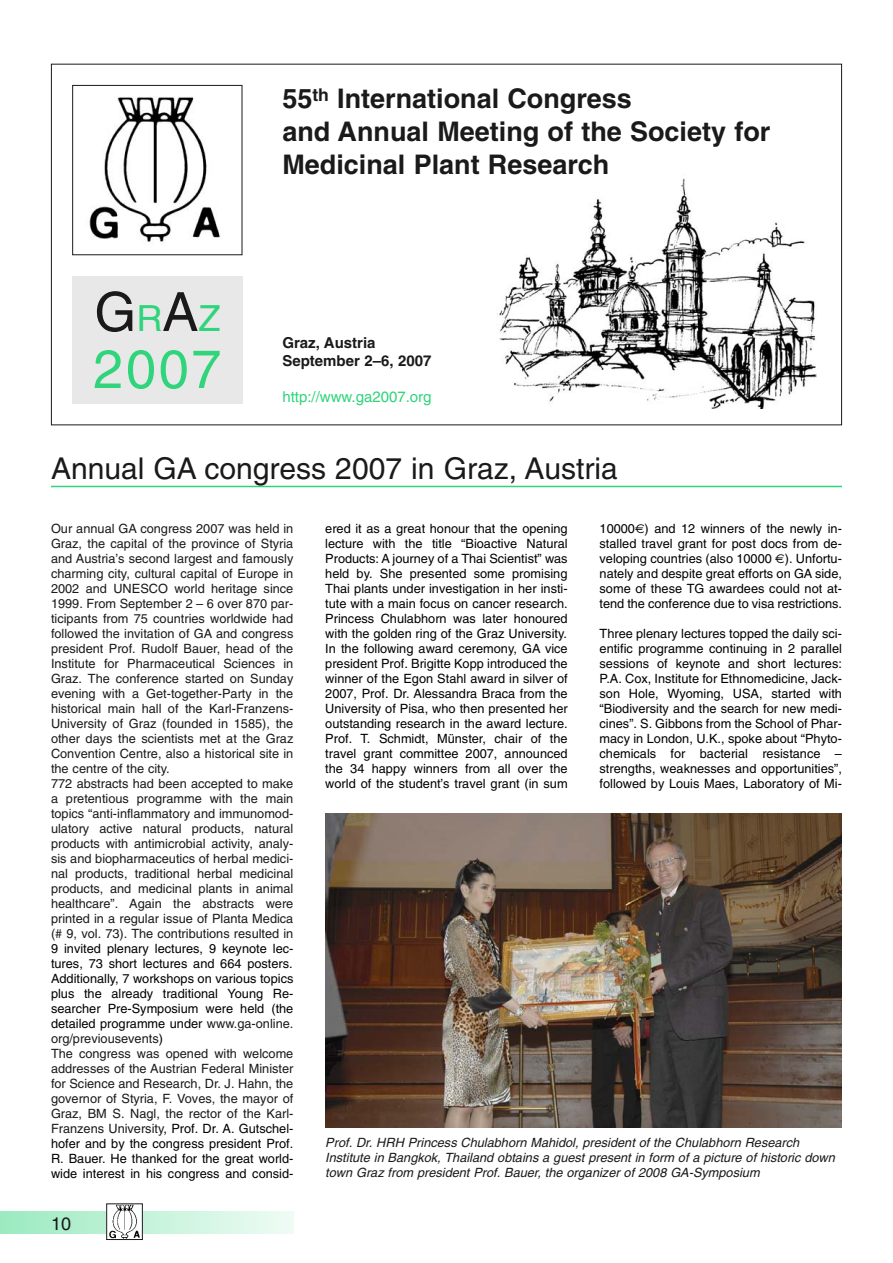
<style>
.page{position:relative;width:893px;height:1263px;background:#fff}
.page>*{position:absolute;margin:0;border:0;box-sizing:border-box;transform-origin:0 0}
.t1{font:54px/57px "Helvetica";color:#2fd47b}
.t2{font:30px "Helvetica";color:#1b1a1b}
.t3{font:700 27px/33px "Helvetica";color:#1b1a1b}
.t4{font:18px "Helvetica";color:#1b1a1b}
.t5{font:700 15px/18px "Helvetica";color:#1b1a1b}
.t6{font:15px "Helvetica";color:#2fd47b}
.t7{font:12.75px/15px "Helvetica";color:#000;text-align:justify}
.t8{font:12.75px/15px "Helvetica";color:#1b1a1b}
.t9{font:italic 12.75px/15px "Helvetica";color:#1b1a1b}
.s1{color:#1b1a1b}
.s2{font-size:36px}
.s3{font-family:"Euro Sans"}
</style>
<div class="page">
<svg style="left:0;top:1212px;width:293px;height:21px"></svg>
<img style="left:108px;top:1205px;width:33px;height:33px">
<div style="left:106px;top:1203px;width:37px;height:37px;border:1px solid #1b1a1b"></div>
<img style="left:499px;top:178px;width:317px;height:230px">
<div style="left:72px;top:276px;width:170px;height:128px;background:#e8e8e8"></div>
<img style="left:89px;top:97px;width:131px;height:145px">
<div style="left:72px;top:85px;width:170px;height:170px;border:1px solid #1b1a1b"></div>
<hr style="left:51px;top:486px;width:791px;height:1px;background:#2fd47b">
<img style="left:326px;top:814px;width:516px;height:314px">
<h1 class="t1" style="left:93px;top:289px;width:130px"><span class="s1">G</span><span class="s2">R</span><span class="s1">A</span><span class="s2">Z<br></span>2007</h1>
<h3 class="t3" style="left:282px;top:84px;width:489px">55<sup>th</sup> International Congress<br>and Annual Meeting of the Society for<br>Medicinal Plant Research</h3>
<p class="t5" style="left:282px;top:335px;width:151px">Graz, Austria<br>September 2–6, 2007</p>
<p class="t6" style="left:282px;top:391px;width:151px">http://www.ga2007.org</p>
<h2 class="t2" style="left:51px;top:458px;width:568px">Annual GA congress 2007 in Graz, Austria</h2>
<p class="t8" style="left:51px;top:522px;width:244px">Our annual GA congress 2007 was held in Graz, the capital of the province of Styria and Austria’s second largest and famously charming city, cultural capital of Europe in 2002 and UNESCO world heritage since 1999. From September 2 – 6 over 870 par&shy;ticipants from 75 countries worldwide had followed the invitation of GA and congress president Prof. Rudolf Bauer, head of the Institute for Pharmaceutical Sciences in Graz. The conference started on Sunday evening with a Get-together-Party in the historical main hall of the Karl-Franzens-University of Graz (founded in 1585), the other days the scientists met at the Graz Convention Centre, also a historical site in the centre of the city.<br>772 abstracts had been accepted to make a pretentious programme with the main topics “anti-inflammatory and immunomod&shy;ulatory active natural products, natural products with antimicrobial activity, analy&shy;sis and biopharmaceutics of herbal medici&shy;nal products, traditional herbal medicinal products, and medicinal plants in animal healthcare”. Again the abstracts were printed in a regular issue of Planta Medica (# 9, vol. 73). The contributions resulted in</p>
<p class="t7" style="left:51px;top:942px;width:244px;text-align:left">9 invited plenary lectures, 9 keynote lec&shy;tures, 73 short lectures and 664 posters.<br>Additionally, 7 workshops on various topics plus the already traditional Young Re&shy;searcher Pre-Symposium were held (the detailed programme under <span class="s1">www.ga-online. org/previousevents</span>)<br><span class="s1">The congress was opened with welcome addresses of the Austrian Federal Minister for Science and Research, Dr. J. Hahn, the governor of Styria, F. Voves, the mayor of Graz, BM S. Nagl, the rector of the Karl-Franzens University</span>, Prof. Dr. A. Gutschel&shy;hofer and by the congress president Prof.<br>R. Bauer. He thanked for the great world&shy;wide interest in his congress and consid-</p>
<p class="t7" style="left:325px;top:522px;width:244px">ered it as a great honour that the opening lecture with the title “Bioactive Natural Products: A journey of a Thai Scientist” was held by. She presented some promising Thai plants under investigation in her insti&shy;tute with a main focus on cancer research.<br>Princess Chulabhorn was later honoured with the golden ring of the Graz University.<br>In the following award ceremony, GA vice president Prof. Brigitte Kopp introduced the winner of the Egon Stahl award in silver of 2007, Prof. Dr. Alessandra Braca from the University of Pisa, who then presented her outstanding research in the award lecture.<br>Prof. T. Schmidt, Münster, chair of the travel grant committee 2007, announced the 34 happy winners from all over the world of the student’s travel grant (in sum</p>
<p class="t7" style="left:600px;top:522px;width:244px">10000<span class="s3">€</span>) and 12 winners of the newly in&shy;stalled travel grant for post docs from de&shy;veloping countries (also 10000 <span class="s3">€</span>). Unfortu&shy;nately and despite great efforts on GA side, some of these TG awardees could not at&shy;tend the conference due to visa restrictions.</p>
<p class="t7" style="left:600px;top:627px;width:244px">Three plenary lectures topped the daily sci&shy;entific programme continuing in 2 parallel sessions of keynote and short lectures:<br>P.A. Cox, Institute for Ethnomedicine, Jack&shy;son Hole, Wyoming, USA, started with “Biodiversity and the search for new medi&shy;cines”. S. Gibbons from the School of Phar&shy;macy in London, U.K., spoke about “Phyto&shy;chemicals for bacterial resistance – strengths, weaknesses and opportunities”, followed by Louis Maes, Laboratory of Mi-</p>
<p class="t9" style="left:325px;top:1137px;width:514px">Prof. Dr. HRH Princess Chulabhorn Mahidol, president of the Chulabhorn Research<br>Institute in Bangkok, Thailand obtains a guest present in form of a picture of historic down town Graz from president Prof. Bauer, the organizer of 2008 GA-Symposium</p>
<h3 class="t4" style="left:51px;top:1217px;width:22px">10</h3>
</div>
